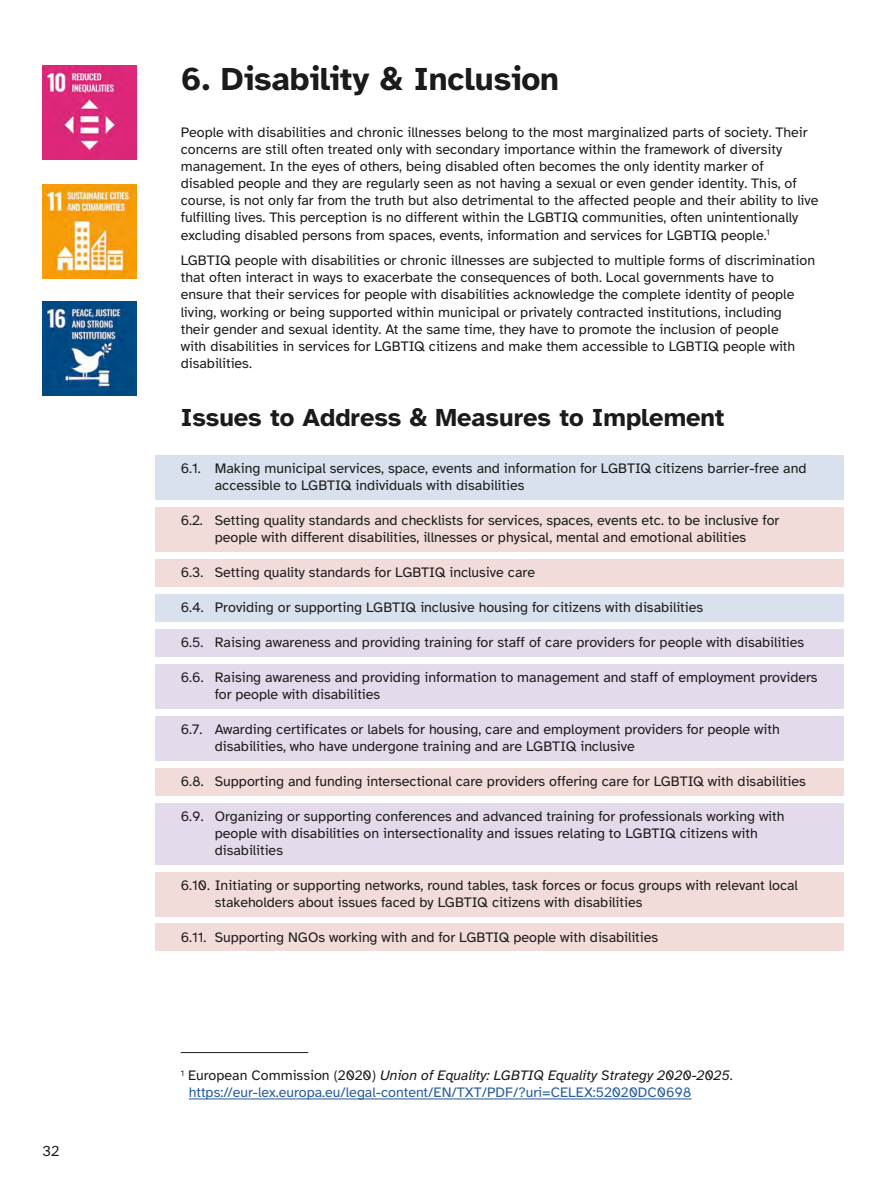
<style>
.page{position:relative;width:893px;height:1191px;background:#fff}
.page>*{position:absolute;margin:0;border:0;box-sizing:border-box;transform-origin:0 0}
.t1{font:700 33px "Atkinson Hyperlegible";color:#1b1b1a}
.t2{font:700 25.5px "Atkinson Hyperlegible";color:#1b1b1a}
.t3{font:15px "Atkinson Hyperlegible";color:#1b1b1a}
.t4{font:14.25px/17.1px "Atkinson Hyperlegible";color:#1b1b1a}
.t5{font:14.25px/17.1px "Atkinson Hyperlegible";color:#265b9b}
.s1{color:#1b1b1a}
.s2{font-style:italic;color:#1b1b1a}
</style>
<div class="page">
<div style="left:155px;top:664px;width:689px;height:45px;background:#e3dbeb"></div>
<div style="left:155px;top:507px;width:689px;height:45px;background:#f1dcda"></div>
<div style="left:155px;top:872px;width:689px;height:44px;background:#f1dcda"></div>
<div style="left:155px;top:455px;width:689px;height:44px;background:#d8e1ed"></div>
<div style="left:155px;top:716px;width:689px;height:45px;background:#e3dbeb"></div>
<div style="left:155px;top:559px;width:689px;height:28px;background:#f1dcda"></div>
<div style="left:155px;top:923px;width:689px;height:28px;background:#f1dcda"></div>
<div style="left:155px;top:594px;width:689px;height:27px;background:#d8e1ed"></div>
<div style="left:155px;top:768px;width:689px;height:28px;background:#f1dcda"></div>
<div style="left:155px;top:629px;width:689px;height:27px;background:#e3dbeb"></div>
<div style="left:155px;top:803px;width:689px;height:62px;background:#e3dbeb"></div>
<hr style="left:181px;top:1052px;width:127px;height:1px;background:#1b1b1a">
<hr style="left:189px;top:1098px;width:503px;height:1px;background:#265b9b">
<img style="left:43px;top:66px;width:93px;height:94px">
<img style="left:43px;top:184px;width:93px;height:94px">
<img style="left:43px;top:301px;width:93px;height:94px">
<p class="t3" style="left:43px;top:1142px;width:18px">32</p>
<h1 class="t1" style="left:181px;top:60px;width:380px">6. Disability &amp; Inclusion</h1>
<p class="t4" style="left:181px;top:124px;width:639px">People with disabilities and chronic illnesses belong to the most marginalized parts of society. Their concerns are still often treated only with secondary importance within the framework of diversity management. In the eyes of others, being disabled often becomes the only identity marker of disabled people and they are regularly seen as not having a sexual or even gender identity. This, of course, is not only far from the truth but also detrimental to the affected people and their ability to live fulfilling lives. This perception is no different within the LGBTIQ communities, often unintentionally excluding disabled persons from spaces, events, information and services for LGBTIQ people.<sup>1</sup></p>
<p class="t4" style="left:181px;top:252px;width:636px">LGBTIQ people with disabilities or chronic illnesses are subjected to multiple forms of discrimination that often interact in ways to exacerbate the consequences of both. Local governments have to ensure that their services for people with disabilities acknowledge the complete identity of people living, working or being supported within municipal or privately contracted institutions, including<br>their gender and sexual identity. At the same time, they have to promote the inclusion of people<br>with disabilities in services for LGBTIQ citizens and make them accessible to LGBTIQ people with disabilities.</p>
<h2 class="t2" style="left:181px;top:402px;width:545px">Issues to Address &amp; Measures to Implement</h2>
<p class="t4" style="left:215px;top:460px;width:593px;text-indent:-34px">6.1. Making municipal services, space, events and information for LGBTIQ citizens barrier-free and accessible to LGBTIQ individuals with disabilities</p>
<p class="t4" style="left:181px;top:512px;width:600px;text-align:center">6.2. Setting quality standards and checklists for services, spaces, events etc. to be inclusive for people with different disabilities, illnesses or physical, mental and emotional abilities</p>
<p class="t4" style="left:181px;top:564px;width:356px">6.3. Setting quality standards for LGBTIQ inclusive care</p>
<p class="t4" style="left:181px;top:599px;width:524px">6.4. Providing or supporting LGBTIQ inclusive housing for citizens with disabilities</p>
<p class="t4" style="left:181px;top:634px;width:625px">6.5. Raising awareness and providing training for staff of care providers for people with disabilities</p>
<p class="t4" style="left:215px;top:668px;width:604px;text-indent:-34px">6.6. Raising awareness and providing information to management and staff of employment providers for people with disabilities</p>
<p class="t4" style="left:215px;top:721px;width:567px;text-indent:-34px">6.7. Awarding certificates or labels for housing, care and employment providers for people with disabilities, who have undergone training and are LGBTIQ inclusive</p>
<p class="t4" style="left:181px;top:773px;width:627px">6.8. Supporting and funding intersectional care providers offering care for LGBTIQ with disabilities</p>
<p class="t4" style="left:215px;top:808px;width:571px;text-indent:-34px">6.9. Organizing or supporting conferences and advanced training for professionals working with people with disabilities on intersectionality and issues relating to LGBTIQ citizens with disabilities</p>
<p class="t4" style="left:215px;top:877px;width:585px;text-indent:-34px">6.10. Initiating or supporting networks, round tables, task forces or focus groups with relevant local stakeholders about issues faced by LGBTIQ citizens with disabilities</p>
<p class="t4" style="left:181px;top:929px;width:479px">6.11. Supporting NGOs working with and for LGBTIQ people with disabilities</p>
<p class="t5" style="left:189px;top:1067px;width:545px;text-indent:-8px"><sup>1</sup> <span class="s1">European Commission (2020)</span> <span class="s2">Union of Equality: LGBTIQ Equality Strategy 2020-2025</span><span class="s1">. </span>https://eur-lex.europa.eu/legal-content/EN/TXT/PDF/?uri=CELEX:52020DC0698</p>
</div>
